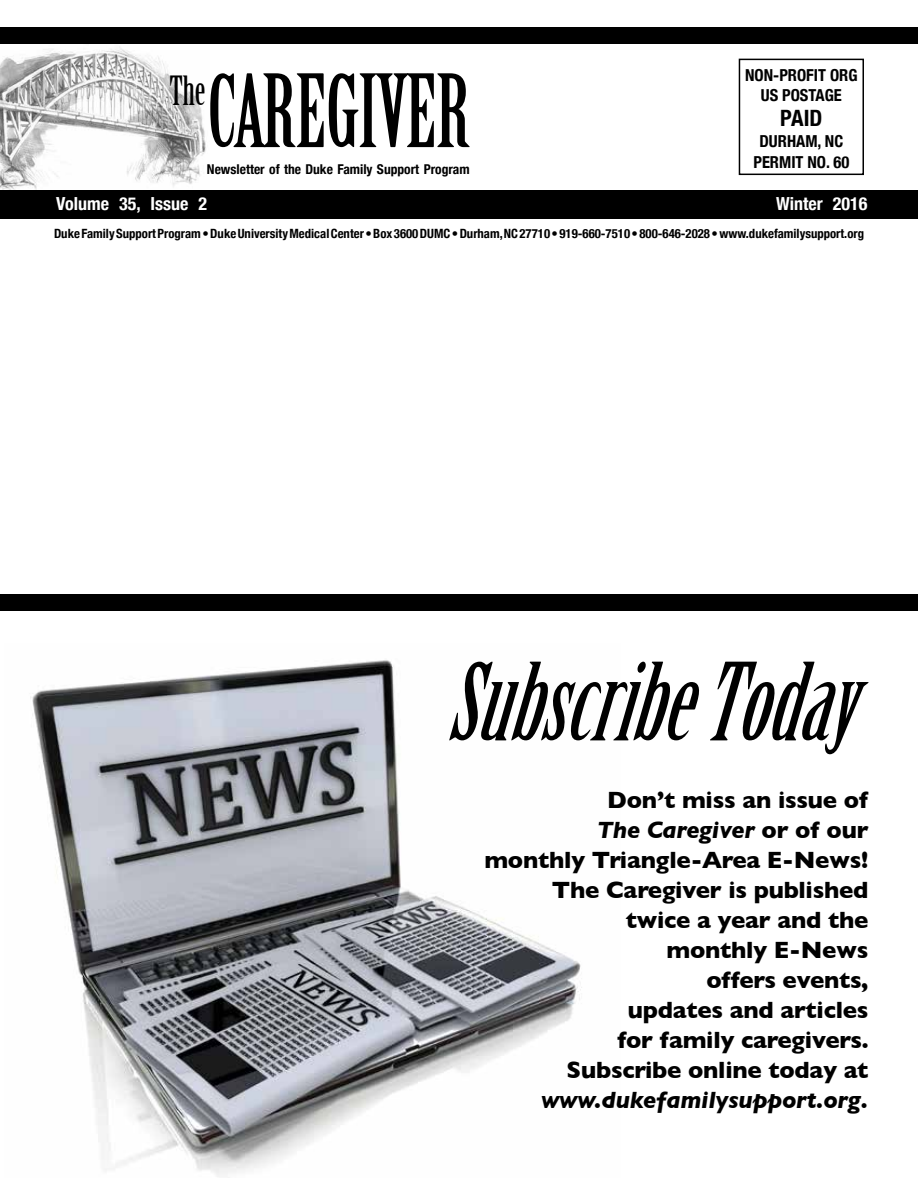
<style>
.page{position:relative;width:918px;height:1188px;background:#fff}
.page>*{position:absolute;margin:0;border:0;box-sizing:border-box;transform-origin:0 0}
.t1{font:italic 105px "Birch Std";color:#000}
.t2{font:98.4px "Birch Std";letter-spacing:-.01em;color:#000}
.t3{font:39.3px "Birch Std";color:#000}
.t4{font:700 24px/30px "Gill Sans";letter-spacing:-.01em;color:#000;text-align:right}
.t5{font:italic 700 24px "Gill Sans";letter-spacing:-.01em;color:#000}
.t6{font:700 condensed 22.5px "Helvetica Neue";color:#000}
.t7{font:700 condensed 18px "Helvetica Neue";color:#fff}
.t8{font:700 condensed 16.5px/19.5px "Helvetica Neue";color:#000;text-align:center}
.t9{font:700 condensed 13.5px "Helvetica Neue";color:#000}
.t10{font:700 condensed 12.75px "Helvetica Neue";color:#000}
.s1{font-style:italic}
</style>
<div class="page">
<img style="left:30px;top:660px;width:552px;height:517px">
<img style="left:0;top:46px;width:206px;height:144px">
<div style="left:739px;top:59px;width:125px;height:116px;border:2px solid #000"></div>
<div style="left:0;top:27px;width:918px;height:17px;background:#000"></div>
<div style="left:0;top:594px;width:918px;height:17px;background:#000"></div>
<div style="left:0;top:190px;width:918px;height:29px;background:#000"></div>
<h3 class="t3" style="left:170px;top:69px;width:37px">The</h3>
<h2 class="t2" style="left:208px;top:56px;width:264px">CAREGIVER</h2>
<p class="t9" style="left:207px;top:158px;width:264px">Newsletter of the Duke Family Support Program</p>
<p class="t8" style="left:745px;top:65px;width:114px">NON-PROFIT ORG<br>US POSTAGE</p>
<p class="t6" style="left:780px;top:100px;width:44px">PAID</p>
<p class="t8" style="left:753px;top:130px;width:97px;line-height:21px">DURHAM, NC<br>PERMIT NO. 60</p>
<p class="t7" style="left:56px;top:189px;width:153px">Volume 35, Issue 2</p>
<p class="t7" style="left:776px;top:189px;width:93px">Winter 2016</p>
<p class="t10" style="left:54px;top:222px;width:812px">Duke Family Support Program • Duke University Medical Center • Box 3600 DUMC • Durham, NC 27710 • 919-660-7510 • 800-646-2028 • www.dukefamilysupport.org</p>
<h1 class="t1" style="left:445px;top:643px;width:444px">SubscribeToday</h1>
<p class="t4" style="left:484px;top:785px;width:386px">Don’t miss an issue of<br><span class="s1">The Caregiver</span> or of our<br>monthly Triangle-Area E-News!<br>The Caregiver is published twice a year and the<br>monthly E-News<br>offers events,<br>updates and articles<br>for family caregivers.<br>Subscribe online today at</p>
<p class="t5" style="left:541px;top:1086px;width:329px">www.dukefamilysupport.org.</p>
</div>
